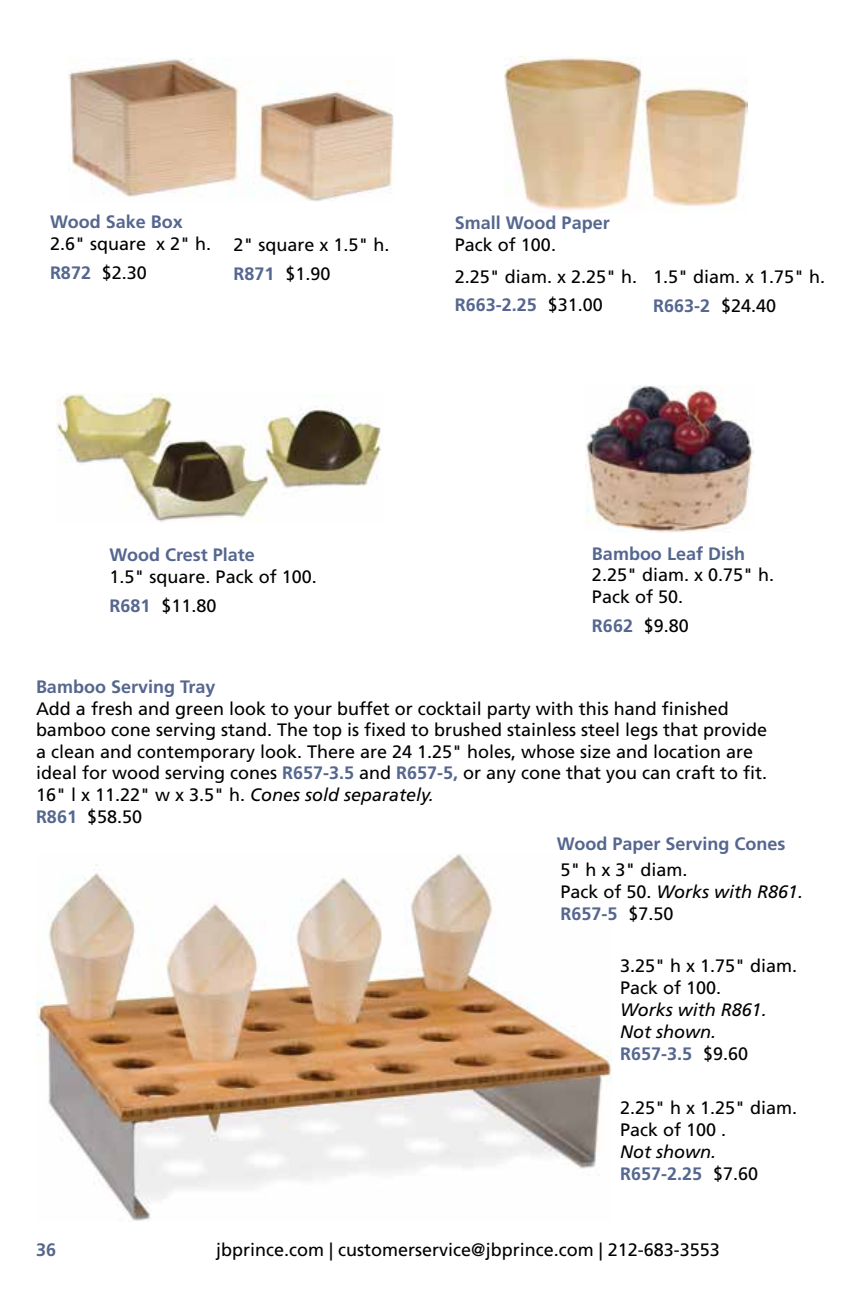
<style>
.page{position:relative;width:864px;height:1296px;background:#fff}
.page>*{position:absolute;margin:0;border:0;box-sizing:border-box;transform-origin:0 0}
.t1{font:18px/21.6px "Frutiger";color:#000}
.t2{font:700 18px "Frutiger";color:#55678f}
.t3{font:italic 18px/22px "Frutiger";color:#000}
.s1{font-weight:700;color:#55678f}
.s2{font-weight:400;color:#000}
.s3{font-style:italic}
.s4{font-weight:700;font-style:normal;color:#55678f}
.s5{font-style:normal}
</style>
<div class="page">
<img style="left:69px;top:58px;width:325px;height:144px">
<img style="left:585px;top:386px;width:169px;height:147px">
<img style="left:56px;top:394px;width:325px;height:129px">
<img style="left:504px;top:57px;width:243px;height:154px">
<img style="left:36px;top:854px;width:576px;height:368px">
<p class="t2" style="left:50px;top:212px;width:134px">Wood Sake Box</p>
<p class="t1" style="left:50px;top:229px;width:163px;line-height:28.8px">2.6" square x 2" h.<br><span class="s1">R872</span> $2.30</p>
<p class="t1" style="left:234px;top:230px;width:158px;line-height:28.8px">2" square x 1.5" h.<br><span class="s1">R871</span> $1.90</p>
<p class="t2" style="left:455px;top:213px;width:156px">Small Wood Paper</p>
<p class="t1" style="left:455px;top:229px;width:184px;line-height:31.6px">Pack of 100.<br>2.25" diam. x 2.25" h.</p>
<p class="t2" style="left:455px;top:295px;width:149px">R663-2.25 <span class="s2">$31.00</span></p>
<p class="t1" style="left:653px;top:262px;width:174px;line-height:28.8px">1.5" diam. x 1.75" h.<br><span class="s1">R663-2</span> $24.40</p>
<p class="t2" style="left:110px;top:544px;width:147px">Wood Crest Plate</p>
<p class="t1" style="left:110px;top:562px;width:209px;line-height:28.8px">1.5" square. Pack of 100.<br><span class="s1">R681</span> $11.80</p>
<p class="t2" style="left:592px;top:543px;width:155px">Bamboo Leaf Dish</p>
<p class="t1" style="left:592px;top:564px;width:184px">2.25" diam. x 0.75" h.<br>Pack of 50.</p>
<p class="t1" style="left:592px;top:615px;width:98px"><span class="s1">R662</span> $9.80</p>
<p class="t2" style="left:36px;top:676px;width:181px">Bamboo Serving Tray</p>
<p class="t1" style="left:36px;top:698px;width:733px">Add a fresh and green look to your buffet or cocktail party with this hand finished bamboo cone serving stand. The top is fixed to brushed stainless steel legs that provide a clean and contemporary look. There are 24 1.25" holes, whose size and location are ideal for wood serving cones <span class="s1">R657-3.5</span> and <span class="s1">R657-5,</span> or any cone that you can craft to fit.<br>16" l x 11.22" w x 3.5" h. <span class="s3">Cones sold separately.<br></span><span class="s1">R861</span> $58.50</p>
<p class="t1" style="left:561px;top:859px;width:244px">5" h x 3" diam.<br>Pack of 50. <span class="s3">Works with R861.<br></span><span class="s1">R657-5</span> $7.50</p>
<p class="t1" style="left:620px;top:955px;width:179px">3.25" h x 1.75" diam.<br>Pack of 100.</p>
<p class="t3" style="left:620px;top:999px;width:148px">Works with R861.<br>Not shown.<br><span class="s4">R657-3.5</span> <span class="s5">$9.60</span></p>
<p class="t1" style="left:620px;top:1096px;width:179px">2.25" h x 1.25" diam.<br>Pack of 100 .</p>
<p class="t3" style="left:620px;top:1140px;width:139px">Not shown.<br><span class="s4">R657-2.25</span> <span class="s5">$7.60</span></p>
<p class="t2" style="left:557px;top:833px;width:230px">Wood Paper Serving Cones</p>
<p class="t2" style="left:36px;top:1239px;width:22px">36</p>
<p class="t1" style="left:216px;top:1239px;width:505px">jbprince.com | customerservice@jbprince.com | 212-683-3553</p>
</div>
